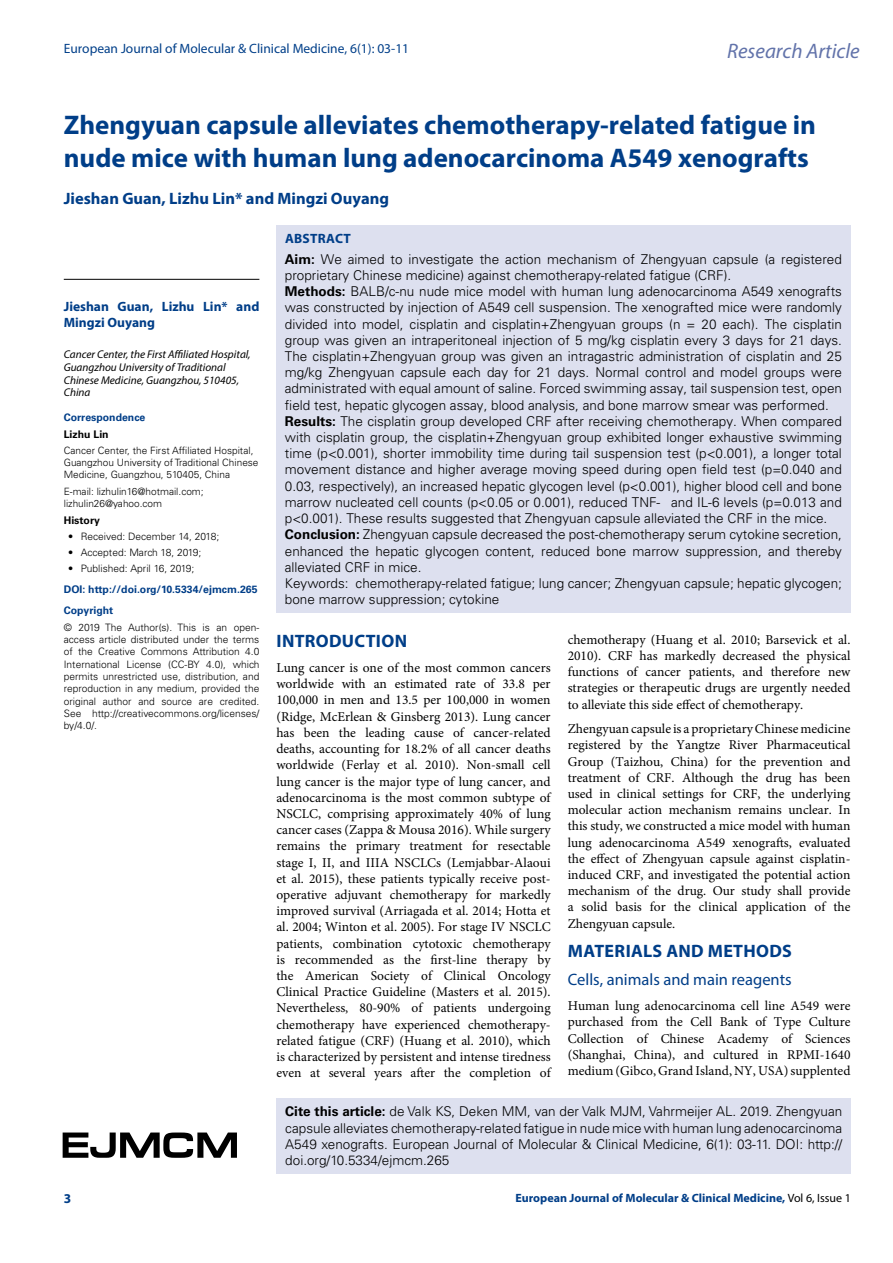
<style>
.page{position:relative;width:893px;height:1263px;background:#fff}
.page>*{position:absolute;margin:0;border:0;box-sizing:border-box;transform-origin:0 0}
.t1{font:700 27px/33px "Myriad Pro";color:#003e88}
.t2{font:italic 21px "Myriad Pro";color:#6273aa}
.t3{font:700 18px "Myriad Pro";letter-spacing:.02em;color:#003e88}
.t4{font:700 16.5px "Myriad Pro";color:#003e88}
.t5{font:16.5px "Myriad Pro";color:#003e88}
.t6{font:13.5px/16.2px "Minion Pro";color:#000;text-align:justify}
.t7{font:300 13.5px/16.2px "Univers LT Std";color:#000;text-align:justify}
.t8{font:13.5px "Myriad Pro";color:#003f89}
.t9{font:700 13.5px/16.2px "Myriad Pro";color:#003e88}
.t10{font:700 13.5px "Myriad Pro";letter-spacing:.02em;color:#003e88}
.t11{font:700 12px "Myriad Pro";color:#003e88}
.t12{font:italic 11.25px/12.6px "Myriad Pro";color:#000}
.t13{font:700 10.5px/21.1px "Univers LT Std";color:#003e88}
.t14{font:700 10.5px "Univers LT Std";color:#000}
.t15{font:300 10.2px/12.3px "Univers LT Std";color:#000;text-align:justify}
.t16{font:300 10.05px/12px "Univers LT Std";color:#000}
.s1{font-weight:700}
.s2{font-weight:400;color:#000}
</style>
<div class="page">
<div style="left:277px;top:1098px;width:574px;height:75px;background:#dde0ef"></div>
<div style="left:276px;top:225px;width:574px;height:388px;background:#dde0ef"></div>
<hr style="left:64px;top:279px;width:195px;height:1px;background:#000">
<svg style="left:63px;top:1132px;width:174px;height:26px"></svg>
<p class="t8" style="left:64px;top:40px;width:347px">European Journal of Molecular &amp; Clinical Medicine, 6(1): 03-11</p>
<h2 class="t2" style="left:727px;top:38px;width:134px">Research Article</h2>
<h1 class="t1" style="left:64px;top:108px;width:754px">Zhengyuan capsule alleviates chemotherapy-related fatigue in nude mice with human lung adenocarcinoma A549 xenografts</h1>
<p class="t4" style="left:64px;top:187px;width:327px">Jieshan Guan, Lizhu Lin* and Mingzi Ouyang</p>
<p class="t9" style="left:64px;top:298px;width:197px">Jieshan Guan, Lizhu Lin* and<br>Mingzi Ouyang</p>
<p class="t12" style="left:64px;top:348px;width:188px">Cancer Center, the First Affiliated Hospital,<br>Guangzhou University of Traditional<br>Chinese Medicine, Guangzhou, 510405,<br>China</p>
<p class="t13" style="left:64px;top:407px;width:83px">Correspondence</p>
<p class="t14" style="left:64px;top:428px;width:46px">Lizhu Lin</p>
<p class="t16" style="left:64px;top:445px;width:196px">Cancer Center, the First Affiliated Hospital,<br>Guangzhou University of Traditional Chinese<br>Medicine, Guangzhou, 510405, China</p>
<p class="t16" style="left:64px;top:485px;width:141px;line-height:12.6px">E-mail: lizhulin16@hotmail.com; lizhulin26@yahoo.com</p>
<p class="t14" style="left:64px;top:514px;width:38px">History</p>
<p class="t15" style="left:68px;top:530px;width:153px">• Received: December 14, 2018;</p>
<p class="t15" style="left:68px;top:546px;width:135px">• Accepted: March 18, 2019;</p>
<p class="t15" style="left:68px;top:562px;width:128px">• Published: April 16, 2019;</p>
<p class="t13" style="left:64px;top:579px;width:195px">DOI: http://doi.org/10.5334/ejmcm.265<br>Copyright</p>
<p class="t15" style="left:64px;top:621px;width:197px">© 2019 The Author(s). This is an open&shy;access article distributed under the terms of the Creative Commons Attribution 4.0<br>International License (CC-BY 4.0), which permits unrestricted use, distribution, and reproduction in any medium, provided the original author and source are credited.<br>See http://creativecommons.org/licenses/ by/4.0/.</p>
<p class="t9" style="left:64px;top:1190px;width:9px">3</p>
<p class="t10" style="left:285px;top:230px;width:67px">ABSTRACT</p>
<p class="t7" style="left:285px;top:251px;width:559px;text-align:left"><span class="s1">Aim:</span> We aimed to investigate the action mechanism of Zhengyuan capsule (a registered proprietary Chinese medicine) against chemotherapy-related fatigue (CRF).<br><span class="s1">Methods:</span> BALB/c-nu nude mice model with human lung adenocarcinoma A549 xenografts was constructed by injection of A549 cell suspension. The xenografted mice were randomly divided into model, cisplatin and cisplatin+Zhengyuan groups (n = 20 each). The cisplatin group was given an intraperitoneal injection of 5 mg/kg cisplatin every 3 days for 21 days.<br>The cisplatin+Zhengyuan group was given an intragastric administration of cisplatin and 25 mg/kg Zhengyuan capsule each day for 21 days. Normal control and model groups were administrated with equal amount of saline. Forced swimming assay, tail suspension test, open field test, hepatic glycogen assay, blood analysis, and bone marrow smear was performed.<br><span class="s1">Results:</span> The cisplatin group developed CRF after receiving chemotherapy. When compared with cisplatin group, the cisplatin+Zhengyuan group exhibited longer exhaustive swimming time (p&lt;0.001), shorter immobility time during tail suspension test (p&lt;0.001), a longer total movement distance and higher average moving speed during open field test (p=0.040 and 0.03, respectively), an increased hepatic glycogen level (p&lt;0.001), higher blood cell and bone marrow nucleated cell counts (p&lt;0.05 or 0.001), reduced TNF-α and IL-6 levels (p=0.013 and p&lt;0.001). These results suggested that Zhengyuan capsule alleviated the CRF in the mice.<br><span class="s1">Conclusion:</span> Zhengyuan capsule decreased the post-chemotherapy serum cytokine secretion, enhanced the hepatic glycogen content, reduced bone marrow suppression, and thereby alleviated CRF in mice.<br>Keywords: chemotherapy-related fatigue; lung cancer; Zhengyuan capsule; hepatic glycogen; bone marrow suppression; cytokine</p>
<h3 class="t3" style="left:277px;top:629px;width:132px">INTRODUCTION</h3>
<p class="t6" style="left:276px;top:660px;width:276px">Lung cancer is one of the most common cancers worldwide with an estimated rate of 33.8 per 100,000 in men and 13.5 per 100,000 in women (Ridge, McErlean &amp; Ginsberg 2013). Lung cancer has been the leading cause of cancer-related deaths, accounting for 18.2% of all cancer deaths worldwide (Ferlay et al. 2010). Non-small cell lung cancer is the major type of lung cancer, and adenocarcinoma is the most common subtype of NSCLC, comprising approximately 40% of lung cancer cases (Zappa &amp; Mousa 2016). While surgery remains the primary treatment for resectable stage I, II, and IIIA NSCLCs (Lemjabbar-Alaoui et al. 2015), these patients typically receive post&shy;operative adjuvant chemotherapy for markedly improved survival (Arriagada et al. 2014; Hotta et al. 2004; Winton et al. 2005). For stage IV NSCLC patients, combination cytotoxic chemotherapy is recommended as the first-line therapy by the American Society of Clinical Oncology Clinical Practice Guideline (Masters et al. 2015).<br>Nevertheless, 80-90% of patients undergoing chemotherapy have experienced chemotherapy&shy;related fatigue (CRF) (Huang et al. 2010), which is characterized by persistent and intense tiredness even at several years after the completion of</p>
<p class="t6" style="left:568px;top:631px;width:284px">chemotherapy (Huang et al. 2010; Barsevick et al.<br>2010). CRF has markedly decreased the physical functions of cancer patients, and therefore new strategies or therapeutic drugs are urgently needed to alleviate this side effect of chemotherapy.</p>
<p class="t6" style="left:568px;top:721px;width:284px">Zhengyuan capsule is a proprietary Chinese medicine registered by the Yangtze River Pharmaceutical Group (Taizhou, China) for the prevention and treatment of CRF. Although the drug has been used in clinical settings for CRF, the underlying molecular action mechanism remains unclear. In this study, we constructed a mice model with human lung adenocarcinoma A549 xenografts, evaluated the effect of Zhengyuan capsule against cisplatin&shy;induced CRF, and investigated the potential action mechanism of the drug. Our study shall provide a solid basis for the clinical application of the Zhengyuan capsule.</p>
<h3 class="t3" style="left:568px;top:939px;width:226px">MATERIALS AND METHODS</h3>
<p class="t5" style="left:568px;top:970px;width:226px">Cells, animals and main reagents</p>
<p class="t6" style="left:568px;top:998px;width:284px">Human lung adenocarcinoma cell line A549 were purchased from the Cell Bank of Type Culture Collection of Chinese Academy of Sciences (Shanghai, China), and cultured in RPMI-1640 medium (Gibco, Grand Island, NY, USA) supplented</p>
<p class="t7" style="left:285px;top:1103px;width:559px"><span class="s1">Cite this article:</span> de Valk KS, Deken MM, van der Valk MJM, Vahrmeijer AL. 2019. Zhengyuan capsule alleviates chemotherapy-related fatigue in nude mice with human lung adenocarcinoma A549 xenografts. European Journal of Molecular &amp; Clinical Medicine, 6(1): 03-11. DOI: http:// doi.org/10.5334/ejmcm.265</p>
<p class="t11" style="left:515px;top:1190px;width:337px">European Journal of Molecular &amp; Clinical Medicine, <span class="s2">Vol 6, Issue 1</span></p>
</div>
